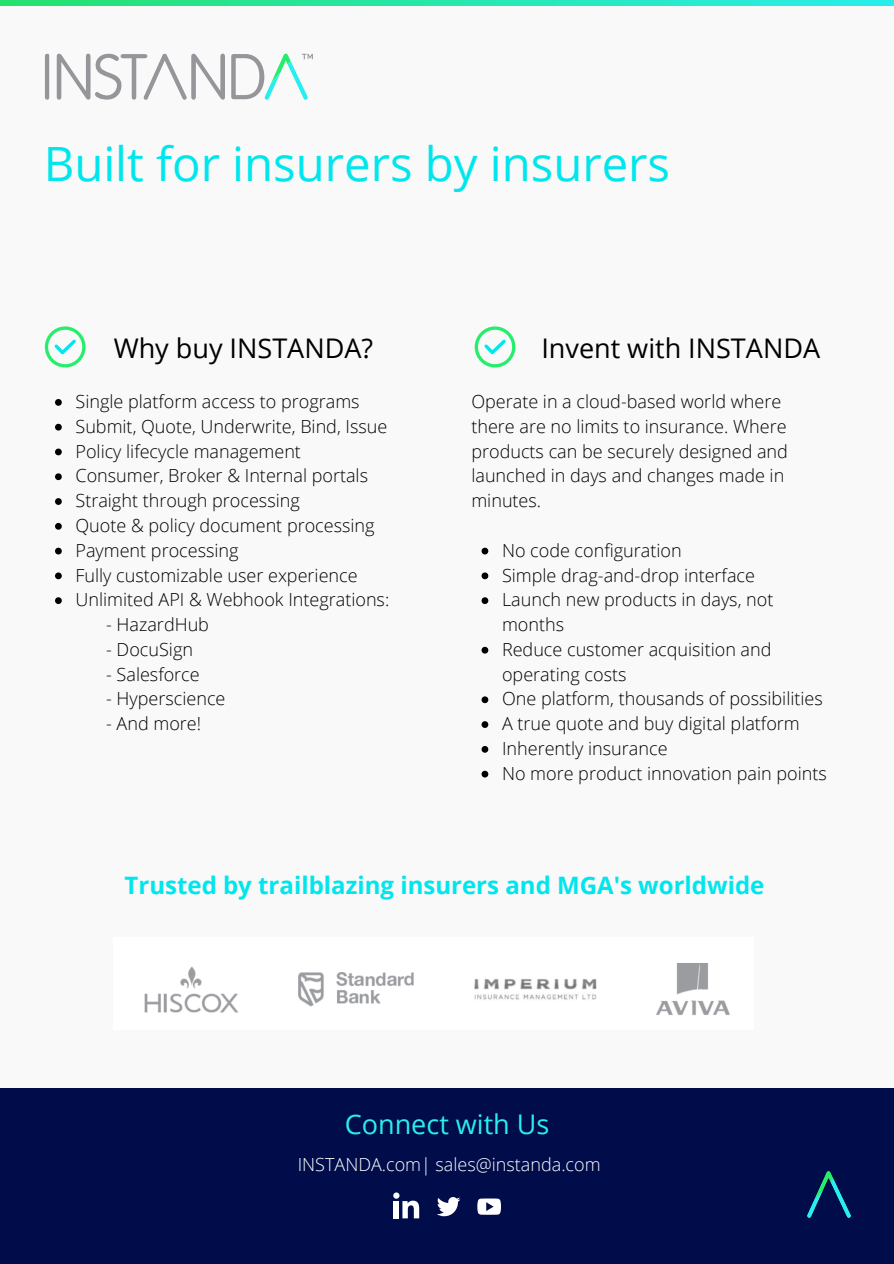
<style>
.page{position:relative;width:894px;height:1264px;background:#fff}
.page>*{position:absolute;margin:0;border:0;box-sizing:border-box;transform-origin:0 0}
.t1{font:47.25px "Open Sans";color:#00e6ed}
.t2{font:27px "Open Sans";color:#000}
.t3{font:27px "Open Sans";color:#29eeef}
.t4{font:700 24px "Open Sans";color:#00e6ed}
.t5{font:300 18px/24.8px "Open Sans";color:#000}
.t6{font:300 18px "Open Sans";color:#fff}
</style>
<div class="page">
<div style="left:0;top:0;width:893px;height:1263px;background:#f9f9f9"></div>
<div style="left:0;top:1088px;width:893px;height:175px;background:#010d4b"></div>
<svg style="left:393px;top:1192px;width:26px;height:26px"></svg>
<svg style="left:436px;top:1196px;width:24px;height:20px"></svg>
<svg style="left:477px;top:1198px;width:24px;height:16px"></svg>
<img style="left:806px;top:1171px;width:44px;height:45px">
<svg style="left:0;top:0;width:893px;height:5px;background:#27e6ab"></svg>
<svg style="left:45px;top:54px;width:4px;height:46px"></svg>
<svg style="left:57px;top:54px;width:168px;height:46px"></svg>
<svg style="left:231px;top:54px;width:82px;height:46px"></svg>
<svg style="left:45px;top:326px;width:40px;height:41px"></svg>
<svg style="left:474px;top:326px;width:41px;height:41px"></svg>
<img style="left:144px;top:963px;width:586px;height:52px">
<svg style="left:55px;top:399px;width:7px;height:7px"></svg>
<svg style="left:55px;top:424px;width:7px;height:6px"></svg>
<svg style="left:55px;top:448px;width:7px;height:7px"></svg>
<svg style="left:55px;top:473px;width:7px;height:7px"></svg>
<svg style="left:55px;top:498px;width:7px;height:7px"></svg>
<svg style="left:55px;top:523px;width:7px;height:6px"></svg>
<svg style="left:55px;top:547px;width:7px;height:7px"></svg>
<svg style="left:55px;top:572px;width:7px;height:7px"></svg>
<svg style="left:55px;top:597px;width:7px;height:7px"></svg>
<svg style="left:481px;top:547px;width:7px;height:7px"></svg>
<svg style="left:481px;top:572px;width:7px;height:7px"></svg>
<svg style="left:481px;top:597px;width:7px;height:7px"></svg>
<svg style="left:481px;top:647px;width:7px;height:6px"></svg>
<svg style="left:481px;top:696px;width:7px;height:7px"></svg>
<svg style="left:481px;top:721px;width:7px;height:7px"></svg>
<svg style="left:481px;top:746px;width:7px;height:6px"></svg>
<svg style="left:481px;top:770px;width:7px;height:7px"></svg>
<p class="t1" style="left:44px;top:130px;width:627px">Built for insurers by insurers</p>
<p class="t2" style="left:114px;top:329px;width:261px">Why buy INSTANDA?</p>
<p class="t2" style="left:541px;top:329px;width:280px">Invent with INSTANDA</p>
<p class="t5" style="left:75px;top:388px;width:285px">Single platform access to programs</p>
<p class="t5" style="left:75px;top:413px;width:313px">Submit, Quote, Underwrite, Bind, Issue</p>
<p class="t5" style="left:75px;top:438px;width:227px">Policy lifecycle management</p>
<p class="t5" style="left:75px;top:463px;width:294px">Consumer, Broker &amp; Internal portals</p>
<p class="t5" style="left:75px;top:488px;width:226px">Straight through processing</p>
<p class="t5" style="left:75px;top:512px;width:300px">Quote &amp; policy document processing</p>
<p class="t5" style="left:75px;top:537px;width:164px">Payment processing</p>
<p class="t5" style="left:75px;top:562px;width:283px">Fully customizable user experience</p>
<p class="t5" style="left:75px;top:587px;width:315px">Unlimited API &amp; Webhook Integrations:</p>
<p class="t5" style="left:106px;top:611px;width:104px">- HazardHub</p>
<p class="t5" style="left:106px;top:636px;width:88px">- DocuSign</p>
<p class="t5" style="left:106px;top:661px;width:95px">- Salesforce</p>
<p class="t5" style="left:106px;top:686px;width:121px">- Hyperscience</p>
<p class="t5" style="left:106px;top:710px;width:96px">- And more!</p>
<p class="t5" style="left:471px;top:388px;width:318px">Operate in a cloud-based world where there are no limits to insurance. Where products can be securely designed and launched in days and changes made in minutes.</p>
<p class="t5" style="left:502px;top:537px;width:181px">No code configuration</p>
<p class="t5" style="left:502px;top:562px;width:254px">Simple drag-and-drop interface</p>
<p class="t5" style="left:502px;top:587px;width:273px">Launch new products in days, not months</p>
<p class="t5" style="left:502px;top:636px;width:271px">Reduce customer acquisition and operating costs</p>
<p class="t5" style="left:502px;top:686px;width:322px">One platform, thousands of possibilities</p>
<p class="t5" style="left:502px;top:710px;width:299px">A true quote and buy digital platform</p>
<p class="t5" style="left:502px;top:735px;width:167px">Inherently insurance</p>
<p class="t5" style="left:502px;top:760px;width:326px">No more product innovation pain points</p>
<p class="t4" style="left:124px;top:868px;width:641px">Trusted by trailblazing insurers and MGA's worldwide</p>
<p class="t3" style="left:344px;top:1104px;width:206px">Connect with Us</p>
<p class="t6" style="left:298px;top:1151px;width:304px">INSTANDA.com| sales@instanda.com</p>
</div>
